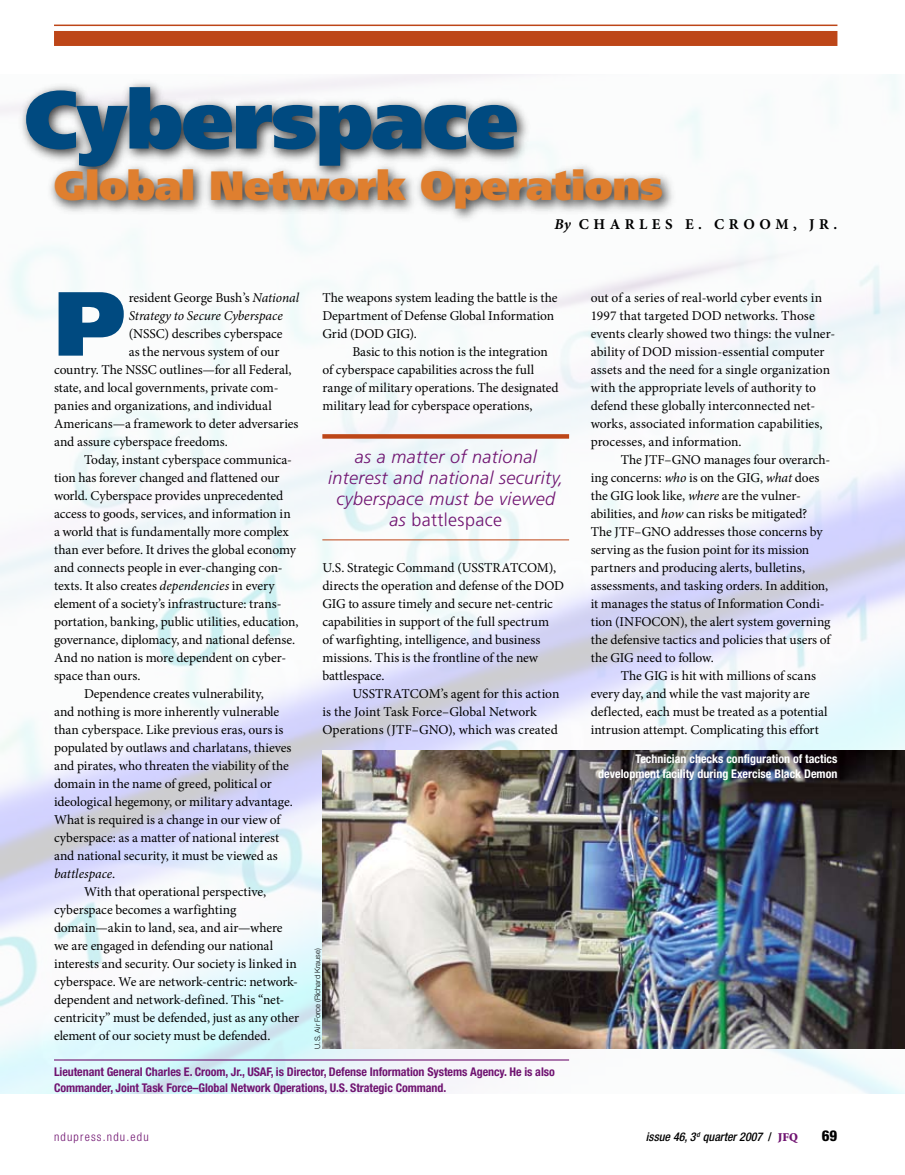
<style>
.page{position:relative;width:905px;height:1175px;background:#fff}
.page>*{position:absolute;margin:0;border:0;box-sizing:border-box;transform-origin:0 0}
.t1{font:900 90.9px "Frutiger LT Std";color:#004a80}
.t2{font:900 81.75px "Frutiger LT Std";letter-spacing:-.015em;color:#004a80}
.t3{font:900 40.95px "Frutiger LT Std";letter-spacing:-.01em;color:#df7f2f}
.t4{font:italic 300 18px/21px "Frutiger LT Std";letter-spacing:.02em;color:#701471;text-align:center}
.t5{font:700 15px "Minion Pro";letter-spacing:.3em;color:#000}
.t6{font:800 condensed 15px "Helvetica Neue LT Std";color:#000}
.t7{font:13.5px/18px "Minion Pro";letter-spacing:-.005em;color:#000}
.t8{font:italic 13.5px/18px "Minion Pro";letter-spacing:-.005em;color:#000}
.t9{font:700 condensed 12px/16.5px "Helvetica Neue LT Std";letter-spacing:-.005em;color:#701471}
.t10{font:700 condensed 12px/15px "Helvetica Neue LT Std";color:#fff;text-align:right}
.t11{font:italic 500 condensed 12px "Helvetica Neue LT Std";color:#000}
.t12{font:300 condensed 12px "Helvetica Neue LT Std";letter-spacing:.1em;color:#701471}
.t13{font:300 7.5px "Helvetica Neue LT Std";color:#000}
.s1{font-style:italic}
.s2{font-style:normal}
.s3{font-family:"Minion Std";font-weight:900;font-style:normal;font-stretch:normal;color:#701471}
</style>
<div class="page">
<div style="left:54px;top:31px;width:783px;height:15px;background:#bd4618"></div>
<hr style="left:54px;top:25px;width:783px;height:1px;background:#bd4618">
<img style="left:0;top:74px;width:904px;height:1020px">
<hr style="left:54px;top:1059px;width:515px;height:1px;background:#701471">
<img style="left:322px;top:750px;width:582px;height:298px">
<svg style="left:322px;top:434px;width:247px;height:4px"></svg>
<hr style="left:322px;top:539px;width:247px;height:1px;background:#bd4618">
<div style="left:16px;top:77px;width:661px;height:147px;background:#000;opacity:.8"></div>
<h2 class="t2" style="left:25px;top:70px;width:495px">Cyberspace</h2>
<h3 class="t3" style="left:54px;top:160px;width:610px">Global Network Operations</h3>
<p class="t5" style="left:554px;top:214px;width:284px"><span class="s1">By</span> CHAR LES E. CR OOM, JR .</p>
<h1 class="t1" style="left:54px;top:268px;width:74px">P</h1>
<p class="t8" style="left:129px;top:288px;width:172px"><span class="s2">resident George Bush’s</span> National<br>Strategy to Secure Cyberspace</p>
<p class="t7" style="left:129px;top:324px;width:155px">(NSSC) describes cyberspace</p>
<p class="t7" style="left:129px;top:342px;width:152px">as the nervous system of our</p>
<p class="t7" style="left:54px;top:360px;width:239px">country. The NSSC outlines—for all Federal,</p>
<p class="t7" style="left:54px;top:378px;width:226px">state, and local governments, private com-</p>
<p class="t7" style="left:54px;top:396px;width:219px">panies and organizations, and individual</p>
<p class="t7" style="left:54px;top:414px;width:246px">Americans—a framework to deter adversaries</p>
<p class="t7" style="left:54px;top:432px;width:175px">and assure cyberspace freedoms.</p>
<p class="t7" style="left:84px;top:450px;width:209px">Today, instant cyberspace communica-</p>
<p class="t7" style="left:54px;top:468px;width:227px">tion has forever changed and flattened our</p>
<p class="t7" style="left:54px;top:486px;width:231px">world. Cyberspace provides unprecedented</p>
<p class="t7" style="left:54px;top:504px;width:238px">access to goods, services, and information in</p>
<p class="t7" style="left:54px;top:522px;width:236px">a world that is fundamentally more complex</p>
<p class="t7" style="left:54px;top:540px;width:243px">than ever before. It drives the global economy</p>
<p class="t7" style="left:54px;top:558px;width:230px">and connects people in ever-changing con-</p>
<p class="t7" style="left:54px;top:576px;width:222px">texts. It also creates <span class="s1">dependencies</span> in every</p>
<p class="t7" style="left:54px;top:594px;width:229px">element of a society’s infrastructure: trans-</p>
<p class="t7" style="left:54px;top:612px;width:246px">portation, banking, public utilities, education,</p>
<p class="t7" style="left:54px;top:630px;width:243px">governance, diplomacy, and national defense.</p>
<p class="t7" style="left:54px;top:648px;width:234px">And no nation is more dependent on cyber-</p>
<p class="t7" style="left:54px;top:666px;width:88px">space than ours.</p>
<p class="t7" style="left:84px;top:684px;width:181px">Dependence creates vulnerability,</p>
<p class="t7" style="left:54px;top:702px;width:227px">and nothing is more inherently vulnerable</p>
<p class="t7" style="left:54px;top:720px;width:231px">than cyberspace. Like previous eras, ours is</p>
<p class="t7" style="left:54px;top:738px;width:239px">populated by outlaws and charlatans, thieves</p>
<p class="t7" style="left:54px;top:756px;width:236px">and pirates, who threaten the viability of the</p>
<p class="t7" style="left:54px;top:774px;width:219px">domain in the name of greed, political or</p>
<p class="t7" style="left:54px;top:792px;width:240px">ideological hegemony, or military advantage.</p>
<p class="t7" style="left:54px;top:810px;width:228px">What is required is a change in our view of</p>
<p class="t7" style="left:54px;top:828px;width:226px">cyberspace: as a matter of national interest</p>
<p class="t7" style="left:54px;top:846px;width:225px">and national security, it must be viewed as</p>
<p class="t8" style="left:54px;top:864px;width:63px">battlespace<span class="s2">.</span></p>
<p class="t7" style="left:84px;top:882px;width:184px">With that operational perspective,</p>
<p class="t7" style="left:54px;top:900px;width:184px">cyberspace becomes a warfighting</p>
<p class="t7" style="left:54px;top:918px;width:230px">domain—akin to land, sea, and air—where</p>
<p class="t7" style="left:54px;top:936px;width:221px">we are engaged in defending our national</p>
<p class="t7" style="left:54px;top:954px;width:244px">interests and security. Our society is linked in</p>
<p class="t7" style="left:54px;top:972px;width:245px">cyberspace. We are network-centric: network-</p>
<p class="t7" style="left:54px;top:990px;width:232px">dependent and network-defined. This “net-</p>
<p class="t7" style="left:54px;top:1008px;width:247px">centricity” must be defended, just as any other</p>
<p class="t7" style="left:54px;top:1026px;width:218px">element of our society must be defended.</p>
<p class="t7" style="left:322px;top:288px;width:237px">The weapons system leading the battle is the<br>Department of Defense Global Information<br>Grid (DOD GIG).</p>
<p class="t7" style="left:322px;top:342px;width:238px;text-indent:30px">Basic to this notion is the integration of cyberspace capabilities across the full range of military operations. The designated military lead for cyberspace operations,</p>
<h3 class="t4" style="left:328px;top:446px;width:237px">as a matter of national interest and national security, cyberspace must be viewed as <span class="s2">battlespace</span></h3>
<p class="t7" style="left:322px;top:558px;width:243px">U.S. Strategic Command (USSTRATCOM), directs the operation and defense of the DOD GIG to assure timely and secure net-centric capabilities in support of the full spectrum<br>of warfighting, intelligence, and business missions. This is the frontline of the new battlespace.</p>
<p class="t7" style="left:322px;top:684px;width:238px;text-indent:30px">USSTRATCOM’s agent for this action is the Joint Task Force–Global Network<br>Operations (JTF–GNO), which was created</p>
<p class="t13" style="left:313px;top:1048px;width:102px;rotate:-90deg">U.S. Air Force (Richard Krause)</p>
<p class="t7" style="left:590px;top:288px;width:246px">out of a series of real-world cyber events in 1997 that targeted DOD networks. Those events clearly showed two things: the vulner&shy;ability of DOD mission-essential computer assets and the need for a single organization with the appropriate levels of authority to defend these globally interconnected net&shy;works, associated information capabilities, processes, and information.</p>
<p class="t7" style="left:590px;top:450px;width:241px;text-indent:30px">The JTF–GNO manages four overarch&shy;ing concerns: <span class="s1">who</span> is on the GIG, <span class="s1">what</span> does the GIG look like, <span class="s1">where</span> are the vulner&shy;abilities, and <span class="s1">how</span> can risks be mitigated?<br>The JTF–GNO addresses those concerns by serving as the fusion point for its mission partners and producing alerts, bulletins, assessments, and tasking orders. In addition, it manages the status of Information Condi&shy;tion (INFOCON), the alert system governing the defensive tactics and policies that users of the GIG need to follow.</p>
<p class="t7" style="left:590px;top:666px;width:238px;text-indent:30px">The GIG is hit with millions of scans every day, and while the vast majority are deflected, each must be treated as a potential intrusion attempt. Complicating this effort</p>
<p class="t10" style="left:598px;top:751px;width:241px">Technician checks configuration of tactics development facility during Exercise Black Demon</p>
<p class="t9" style="left:54px;top:1062px;width:502px">Lieutenant General Charles E. Croom, Jr., USAF, is Director, Defense Information Systems Agency. He is also<br>Commander, Joint Task Force–Global Network Operations, U.S. Strategic Command.</p>
<p class="t12" style="left:54px;top:1129px;width:96px">ndupress.ndu.edu</p>
<p class="t11" style="left:646px;top:1129px;width:153px">issue 46, 3<sup>d</sup> quarter 2007 <span class="s2">/</span> <span class="s3">JFQ</span></p>
<p class="t6" style="left:821px;top:1126px;width:17px">69</p>
</div>
